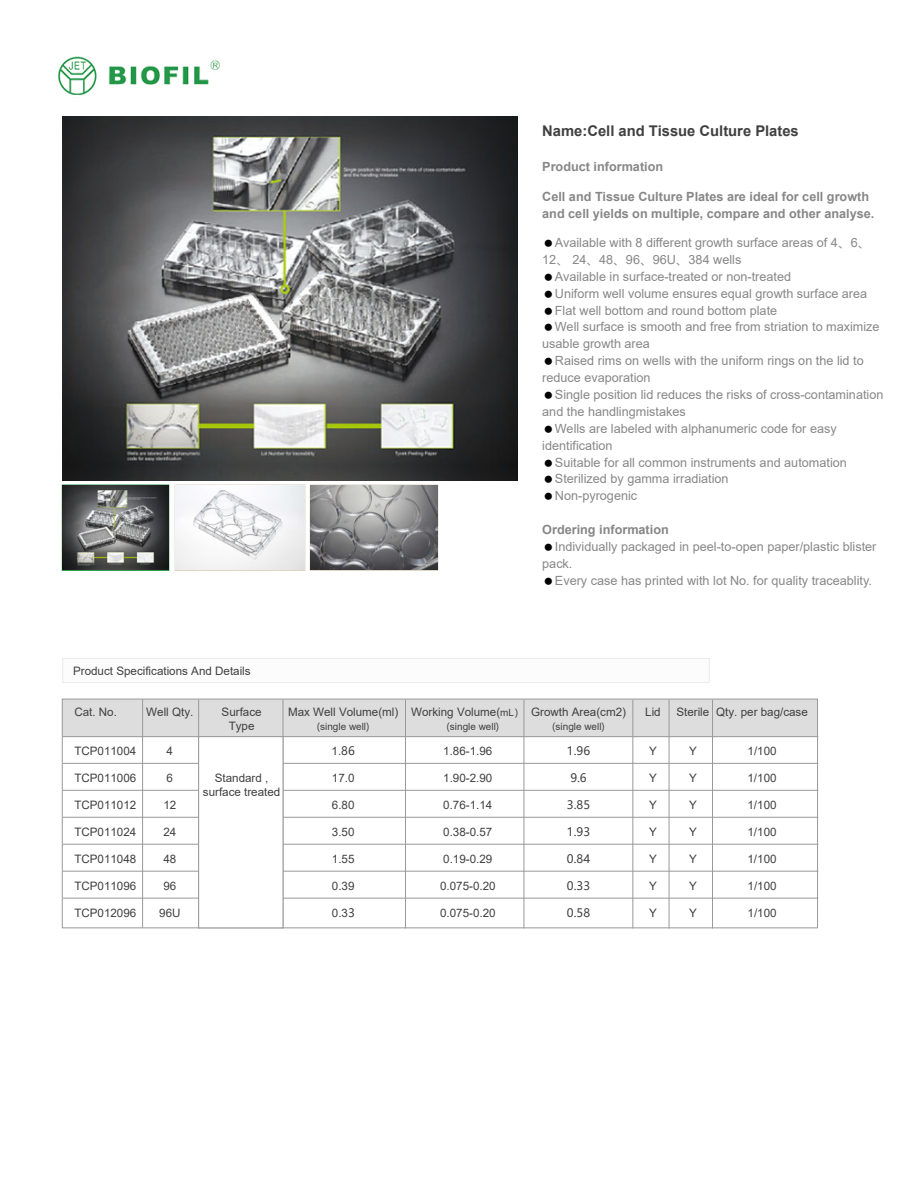
<style>
.page{position:relative;width:918px;height:1188px;background:#fff}
.page>*{position:absolute;margin:0;border:0;box-sizing:border-box;transform-origin:0 0}
.t1{font:700 14.7px "Arial";color:#404040}
.t2{font:12.6px/16.8px "Arial";color:#878787}
.t3{font:700 12.6px/16.8px "Arial";color:#878787}
.t4{font:11.55px/14px "Arial";color:#404040;text-align:center}
.t5{font:11.55px "Microsoft Ya Hei";color:#404040}
.t6{font:9.9px "Arial";color:#404040}
.s1{font-family:"Microsoft Ya Hei"}
.s2{font-size:9.9px}
.s3{font-family:"Microsoft Ya Hei";font-size:9.9px}
</style>
<div class="page">
<img style="left:57px;top:56px;width:163px;height:39px">
<div style="left:62px;top:485px;width:107px;height:86px;border:1px solid #249749"></div>
<img style="left:63px;top:486px;width:105px;height:84px">
<div style="left:175px;top:485px;width:130px;height:86px;border:1px solid #dcd1c2"></div>
<img style="left:176px;top:486px;width:128px;height:84px">
<div style="left:310px;top:485px;width:128px;height:86px;border:1px solid #dcd1c2"></div>
<img style="left:311px;top:486px;width:126px;height:84px">
<img style="left:62px;top:116px;width:456px;height:364px">
<div style="left:62px;top:658px;width:648px;height:25px;border:1px solid #ebebeb"></div>
<div style="left:62px;top:699px;width:756px;height:38px;background:#ddd"></div>
<div style="left:62px;top:699px;width:756px;height:229px;border:1px solid #999"></div>
<hr style="left:63px;top:763px;width:755px;height:1px;background:#999">
<hr style="left:63px;top:736px;width:755px;height:1px;background:#999">
<hr style="left:63px;top:790px;width:755px;height:1px;background:#999">
<hr style="left:63px;top:817px;width:755px;height:1px;background:#999">
<hr style="left:63px;top:844px;width:755px;height:1px;background:#999">
<hr style="left:63px;top:871px;width:755px;height:1px;background:#999">
<hr style="left:63px;top:898px;width:755px;height:1px;background:#999">
<hr style="left:142px;top:699px;width:1px;height:229px;background:#999">
<hr style="left:198px;top:700px;width:1px;height:228px;background:#999">
<hr style="left:283px;top:700px;width:1px;height:228px;background:#999">
<hr style="left:405px;top:700px;width:1px;height:228px;background:#999">
<hr style="left:524px;top:700px;width:1px;height:228px;background:#999">
<hr style="left:632px;top:700px;width:1px;height:228px;background:#999">
<hr style="left:669px;top:700px;width:1px;height:228px;background:#999">
<hr style="left:712px;top:700px;width:1px;height:228px;background:#999">
<div style="left:198px;top:736px;width:85px;height:192px;background:#fff;border:1px solid #999"></div>
<p class="t1" style="left:542px;top:121px;width:258px">Name:Cell and Tissue Culture Plates</p>
<p class="t3" style="left:542px;top:158px;width:122px">Product information</p>
<p class="t3" style="left:542px;top:188px;width:334px">Cell and Tissue Culture Plates are ideal for cell growth and cell yields on multiple, compare and other analyse.</p>
<p class="t2" style="left:555px;top:234px;width:317px">Available with 8 different growth surface areas of 4<span class="s1">、</span>6<span class="s1">、</span></p>
<p class="t2" style="left:542px;top:251px;width:201px">12<span class="s1">、</span> 24<span class="s1">、</span>48<span class="s1">、</span>96<span class="s1">、</span>96U<span class="s1">、</span>384 wells</p>
<p class="t2" style="left:555px;top:268px;width:238px">Available in surface-treated or non-treated</p>
<p class="t2" style="left:555px;top:285px;width:314px">Uniform well volume ensures equal growth surface area</p>
<p class="t2" style="left:555px;top:302px;width:224px">Flat well bottom and round bottom plate</p>
<p class="t2" style="left:555px;top:319px;width:326px">Well surface is smooth and free from striation to maximize</p>
<p class="t2" style="left:542px;top:335px;width:109px">usable growth area</p>
<p class="t2" style="left:555px;top:352px;width:310px">Raised rims on wells with the uniform rings on the lid to</p>
<p class="t2" style="left:542px;top:369px;width:110px">reduce evaporation</p>
<p class="t2" style="left:555px;top:386px;width:330px">Single position lid reduces the risks of cross-contamination</p>
<p class="t2" style="left:542px;top:403px;width:145px">and the handlingmistakes</p>
<p class="t2" style="left:555px;top:420px;width:283px">Wells are labeled with alphanumeric code for easy</p>
<p class="t2" style="left:542px;top:437px;width:72px">identification</p>
<p class="t2" style="left:555px;top:454px;width:293px">Suitable for all common instruments and automation</p>
<p class="t2" style="left:555px;top:470px;width:175px">Sterilized by gamma irradiation</p>
<p class="t2" style="left:555px;top:487px;width:84px">Non-pyrogenic</p>
<p class="t3" style="left:542px;top:521px;width:128px">Ordering information</p>
<p class="t2" style="left:542px;top:538px;width:336px;text-indent:13px">Individually packaged in peel-to-open paper/plastic blister pack.</p>
<p class="t2" style="left:555px;top:572px;width:319px">Every case has printed with lot No. for quality traceablity.</p>
<p class="t4" style="left:73px;top:664px;width:179px">Product Specifications And Details</p>
<p class="t4" style="left:74px;top:705px;width:44px">Cat. No.</p>
<p class="t4" style="left:146px;top:705px;width:49px">Well Qty.</p>
<p class="t4" style="left:222px;top:705px;width:42px">Surface<br>Type</p>
<p class="t4" style="left:288px;top:705px;width:340px">Max Well Volume(ml) Working Volume(<span class="s2">mL</span><span class="s3">）</span> Growth Area(cm2)</p>
<p class="t4" style="left:645px;top:705px;width:17px">Lid</p>
<p class="t4" style="left:676px;top:705px;width:133px">Sterile Qty. per bag/case</p>
<p class="t4" style="left:74px;top:744px;width:64px">TCP011004</p>
<p class="t4" style="left:167px;top:744px;width:8px">4</p>
<p class="t4" style="left:332px;top:744px;width:25px">1.<span class="s1">86</span></p>
<p class="t4" style="left:443px;top:744px;width:51px">1.86-1.96</p>
<p class="t5" style="left:567px;top:743px;width:25px">1.96</p>
<p class="t4" style="left:649px;top:744px;width:9px">Y</p>
<p class="t4" style="left:689px;top:744px;width:9px">Y</p>
<p class="t4" style="left:748px;top:744px;width:31px">1/100</p>
<p class="t4" style="left:74px;top:771px;width:64px">TCP011006</p>
<p class="t4" style="left:167px;top:771px;width:8px">6</p>
<p class="t4" style="left:332px;top:771px;width:24px">17.0</p>
<p class="t4" style="left:443px;top:771px;width:51px">1.90-2.90</p>
<p class="t5" style="left:570px;top:770px;width:18px">9.6</p>
<p class="t4" style="left:649px;top:771px;width:9px">Y</p>
<p class="t4" style="left:689px;top:771px;width:9px">Y</p>
<p class="t4" style="left:748px;top:771px;width:31px">1/100</p>
<p class="t4" style="left:74px;top:798px;width:64px">TCP011012</p>
<p class="t4" style="left:163px;top:798px;width:14px">12</p>
<p class="t4" style="left:332px;top:798px;width:24px">6.80</p>
<p class="t4" style="left:443px;top:798px;width:51px">0.76-1.14</p>
<p class="t5" style="left:567px;top:797px;width:25px">3.85</p>
<p class="t4" style="left:649px;top:798px;width:9px">Y</p>
<p class="t4" style="left:689px;top:798px;width:9px">Y</p>
<p class="t4" style="left:748px;top:798px;width:31px">1/100</p>
<p class="t4" style="left:74px;top:825px;width:64px">TCP011024</p>
<p class="t4" style="left:163px;top:825px;width:14px">24</p>
<p class="t4" style="left:332px;top:825px;width:24px">3.50</p>
<p class="t4" style="left:443px;top:825px;width:51px">0.38-0.57</p>
<p class="t5" style="left:567px;top:824px;width:25px">1.93</p>
<p class="t4" style="left:649px;top:825px;width:9px">Y</p>
<p class="t4" style="left:689px;top:825px;width:9px">Y</p>
<p class="t4" style="left:748px;top:825px;width:31px">1/100</p>
<p class="t4" style="left:74px;top:852px;width:64px">TCP011048</p>
<p class="t4" style="left:163px;top:852px;width:14px">48</p>
<p class="t4" style="left:332px;top:852px;width:24px">1.55</p>
<p class="t4" style="left:443px;top:852px;width:51px">0.19-0.29</p>
<p class="t5" style="left:567px;top:851px;width:25px">0.84</p>
<p class="t4" style="left:649px;top:852px;width:9px">Y</p>
<p class="t4" style="left:689px;top:852px;width:9px">Y</p>
<p class="t4" style="left:748px;top:852px;width:31px">1/100</p>
<p class="t4" style="left:74px;top:879px;width:64px">TCP011096</p>
<p class="t4" style="left:163px;top:879px;width:14px">96</p>
<p class="t4" style="left:332px;top:879px;width:24px">0.39</p>
<p class="t4" style="left:440px;top:879px;width:57px">0.075-0.20</p>
<p class="t5" style="left:567px;top:878px;width:25px">0.33</p>
<p class="t4" style="left:649px;top:879px;width:9px">Y</p>
<p class="t4" style="left:689px;top:879px;width:9px">Y</p>
<p class="t4" style="left:748px;top:879px;width:31px">1/100</p>
<p class="t4" style="left:74px;top:906px;width:64px">TCP012096</p>
<p class="t4" style="left:159px;top:906px;width:23px">96U</p>
<p class="t4" style="left:332px;top:906px;width:24px">0.3<span class="s1">3</span></p>
<p class="t4" style="left:440px;top:906px;width:57px">0.075-0.20</p>
<p class="t5" style="left:567px;top:905px;width:25px">0.58</p>
<p class="t4" style="left:649px;top:906px;width:9px">Y</p>
<p class="t4" style="left:689px;top:906px;width:9px">Y</p>
<p class="t4" style="left:748px;top:906px;width:31px">1/100</p>
<p class="t6" style="left:317px;top:720px;width:54px"><span class="s1">(</span>single well<span class="s1">)</span></p>
<p class="t6" style="left:447px;top:720px;width:54px"><span class="s1">(</span>single well<span class="s1">)</span></p>
<p class="t6" style="left:552px;top:720px;width:54px"><span class="s1">(</span>single well<span class="s1">)</span></p>
<p class="t4" style="left:203px;top:771px;width:79px">Standard , surface treated</p>
</div>
